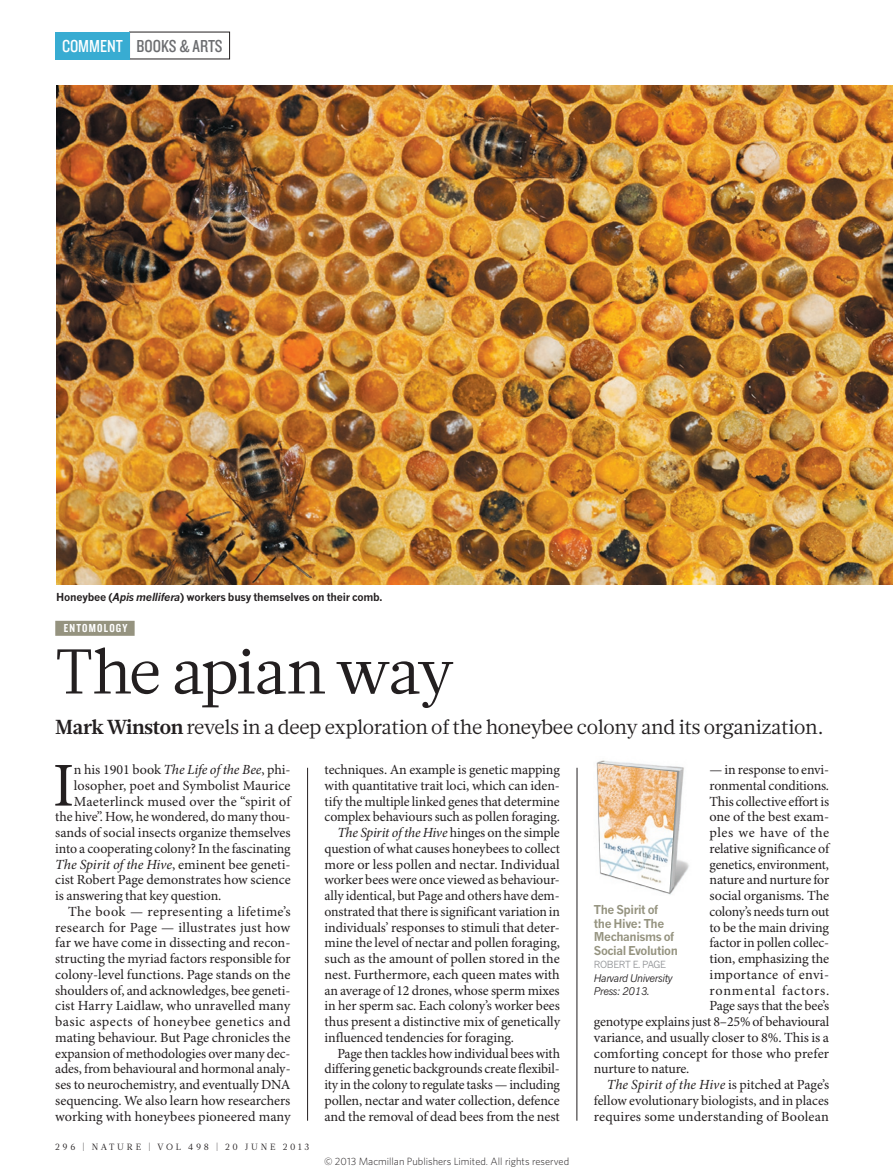
<style>
.page{position:relative;width:893px;height:1174px;background:#fff}
.page>*{position:absolute;margin:0;border:0;box-sizing:border-box;transform-origin:0 0}
.BOOKS_HEAD_42{font:63px "Glosa Math";letter-spacing:-.035em;color:#231f20}
.BODY_DROP_CAP{font:62.4px "Minion Pro";color:#231f20}
.BOOKS_INTRO{font:20.25px "Glosa Math";letter-spacing:-.02em;color:#231f20}
.t1{font:18px "Knockout 29 Junior Ltweight";color:#6c6d70}
.t2{font:18px "Knockout 29 Junior Ltweight";color:#fff}
.BODY_INDENT{font:13.95px/15.8px "Minion Pro";letter-spacing:-.01em;color:#231f20;text-align:justify}
.BODY_DROP_CAP-2{font:13.95px "Minion Pro";letter-spacing:-.005em;color:#231f20}
.BODY_DROP_CAP-3{font:italic 13.95px "Minion Pro";letter-spacing:-.01em;color:#231f20}
.BODY_INDENT-2{font:13.95px "Minion Pro";letter-spacing:.025em;color:#231f20}
.BODY_INDENT-3{font:13.95px "Minion Pro";letter-spacing:.055em;color:#231f20}
.BODY_INDENT-4{font:13.95px "Minion Pro";letter-spacing:.03em;color:#231f20}
.BOOK_TITLE{font:700 12px/13.5px "News Gothic MTOT";letter-spacing:-.035em;color:#95937f}
.SUBJECT_STRAP{font:12px "Knockout 49 Liteweight";letter-spacing:.1em;color:#fff}
.PIC_CAPTION{font:700 10.8px "News Gothic MTOT";letter-spacing:-.02em;color:#231f20}
.t3{font:300 10.5px "Whitney";color:#231f20}
.BOOK_DETAILS{font:italic 10.5px/13.5px "News Gothic MTOT";letter-spacing:-.035em;color:#231f20}
.BOOK_AUTHOR{font:9.75px "News Gothic MTOT";letter-spacing:-.03em;color:#939598}
.t4{font:9px "Glosa Math";letter-spacing:.3em;color:#231f20}
.s1{font-style:italic}
.s2{font-weight:700}
.s3{font-style:normal}
</style>
<div class="page">
<div style="left:55px;top:621px;width:80px;height:15px;background:#95937f"></div>
<img style="left:596px;top:760px;width:93px;height:135px">
<img style="left:597px;top:763px;width:80px;height:129px">
<img style="left:56px;top:85px;width:837px;height:499px">
<div style="left:55px;top:32px;width:75px;height:27px;background:#38acd2"></div>
<hr style="left:577px;top:767px;width:1px;height:353px;background:#231f20">
<hr style="left:307px;top:767px;width:1px;height:353px;background:#231f20">
<p class="t2" style="left:62px;top:34px;width:62px">COMMENT</p>
<p class="t1" style="left:136px;top:34px;width:88px">BOOKS &amp; ARTS</p>
<p class="PIC_CAPTION" style="left:56px;top:590px;width:328px">Honeybee (<span class="s1">Apis mellifera</span>) workers busy themselves on their comb.</p>
<p class="SUBJECT_STRAP" style="left:64px;top:620px;width:65px">ENTOMOLOGY</p>
<p class="BOOKS_HEAD_42" style="left:55px;top:630px;width:400px">The apian way</p>
<p class="BOOKS_INTRO" style="left:55px;top:714px;width:770px"><span class="s2">Mark Winston</span> revels in a deep exploration of the honeybee colony and its organization.</p>
<p class="BODY_DROP_CAP" style="left:53px;top:748px;width:23px">I</p>
<p class="BODY_DROP_CAP-2" style="left:74px;top:761px;width:218px">n his 1901 book <span class="s1">The Life of the Bee</span>, phi-</p>
<p class="BODY_INDENT" style="left:325px;top:762px;width:237px">techniques. An example is genetic mapping with quantitative trait loci, which can iden&shy;tify the multiple linked genes that determine complex behaviours such as pollen foraging.</p>
<p class="BODY_INDENT" style="left:325px;top:825px;width:237px;text-indent:13px"><span class="s1">The Spirit of the Hive</span> hinges on the simple question of what causes honeybees to collect more or less pollen and nectar. Individual worker bees were once viewed as behaviour&shy;ally identical, but Page and others have dem&shy;onstrated that there is significant variation in individuals’ responses to stimuli that deter&shy;mine the level of nectar and pollen foraging, such as the amount of pollen stored in the nest. Furthermore, each queen mates with an average of 12 drones, whose sperm mixes in her sperm sac. Each colony’s worker bees thus present a distinctive mix of genetically influenced tendencies for foraging.</p>
<p class="BODY_INDENT" style="left:325px;top:1046px;width:237px;text-indent:13px">Page then tackles how individual bees with differing genetic backgrounds create flexibil&shy;ity in the colony to regulate tasks — including pollen, nectar and water collection, defence and the removal of dead bees from the nest</p>
<p class="BODY_INDENT" style="left:709px;top:762px;width:121px">— in response to envi-</p>
<p class="BODY_INDENT" style="left:709px;top:778px;width:121px">ronmental conditions.</p>
<p class="BODY_INDENT" style="left:709px;top:794px;width:121px">This collective effort is</p>
<p class="BODY_INDENT" style="left:709px;top:809px;width:121px">one of the best exam-</p>
<p class="BODY_INDENT-4" style="left:709px;top:824px;width:121px">ples we have of the</p>
<p class="BODY_INDENT" style="left:709px;top:841px;width:121px">relative significance of</p>
<p class="BODY_INDENT" style="left:709px;top:857px;width:121px">genetics, environment,</p>
<p class="BODY_INDENT" style="left:709px;top:872px;width:121px">nature and nurture for</p>
<p class="BODY_INDENT" style="left:709px;top:888px;width:121px">social organisms. The</p>
<p class="BODY_INDENT" style="left:709px;top:904px;width:121px">colony’s needs turn out</p>
<p class="BODY_INDENT" style="left:709px;top:920px;width:121px">to be the main driving</p>
<p class="BODY_INDENT" style="left:709px;top:935px;width:121px">factor in pollen collec-</p>
<p class="BODY_INDENT" style="left:709px;top:951px;width:121px">tion, emphasizing the</p>
<p class="BODY_INDENT-2" style="left:709px;top:966px;width:121px">importance of envi-</p>
<p class="BODY_INDENT-3" style="left:709px;top:981px;width:121px">ronmental factors.</p>
<p class="BODY_INDENT" style="left:709px;top:998px;width:121px">Page says that the bee’s</p>
<p class="BODY_INDENT" style="left:594px;top:1014px;width:237px">genotype explains just 8–25% of behavioural</p>
<p class="BODY_INDENT" style="left:594px;top:1030px;width:237px">variance, and usually closer to 8%. This is a</p>
<p class="BODY_INDENT" style="left:594px;top:1046px;width:237px">comforting concept for those who prefer</p>
<p class="BODY_INDENT" style="left:594px;top:1061px;width:97px">nurture to nature.</p>
<p class="BODY_INDENT" style="left:594px;top:1077px;width:237px;text-indent:13px"><span class="s1">The Spirit of the Hive</span> is pitched at Page’s fellow evolutionary biologists, and in places requires some understanding of Boolean</p>
<p class="BODY_DROP_CAP-2" style="left:74px;top:777px;width:218px">losopher, poet and Symbolist Maurice</p>
<p class="BODY_DROP_CAP-2" style="left:74px;top:792px;width:218px">Maeterlinck mused over the “spirit of</p>
<p class="BODY_DROP_CAP-2" style="left:55px;top:808px;width:237px">the hive”. How, he wondered, do many thou-</p>
<p class="BODY_DROP_CAP-2" style="left:55px;top:824px;width:237px">sands of social insects organize themselves</p>
<p class="BODY_DROP_CAP-2" style="left:55px;top:840px;width:237px">into a cooperating colony? In the fascinating</p>
<p class="BODY_DROP_CAP-3" style="left:55px;top:855px;width:237px">The Spirit of the Hive<span class="s3">, eminent bee geneti-</span></p>
<p class="BODY_DROP_CAP-2" style="left:55px;top:871px;width:237px">cist Robert Page demonstrates how science</p>
<p class="BODY_DROP_CAP-2" style="left:55px;top:887px;width:168px">is answering that key question.</p>
<p class="BODY_INDENT" style="left:55px;top:904px;width:237px;text-indent:13px">The book — representing a lifetime’s research for Page — illustrates just how far we have come in dissecting and recon&shy;structing the myriad factors responsible for colony-level functions. Page stands on the shoulders of, and acknowledges, bee geneti&shy;cist Harry Laidlaw, who unravelled many basic aspects of honeybee genetics and mating behaviour. But Page chronicles the expansion of methodologies over many dec&shy;ades, from behavioural and hormonal analy&shy;ses to neurochemistry, and eventually DNA sequencing. We also learn how researchers working with honeybees pioneered many</p>
<p class="BOOK_TITLE" style="left:594px;top:903px;width:85px">The Spirit of the Hive: The<br>Mechanisms of<br>Social Evolution</p>
<p class="BOOK_AUTHOR" style="left:594px;top:958px;width:74px">ROBERT E. PAGE</p>
<p class="BOOK_DETAILS" style="left:594px;top:971px;width:80px">Harvard University<br>Press: 2013.</p>
<p class="t4" style="left:55px;top:1141px;width:256px">296 | NATURE | VOL 498 | 20 JUNE 2013</p>
<p class="t3" style="left:324px;top:1154px;width:247px">© 2013 Macmillan Publishers Limited. All rights reserved</p>
</div>
